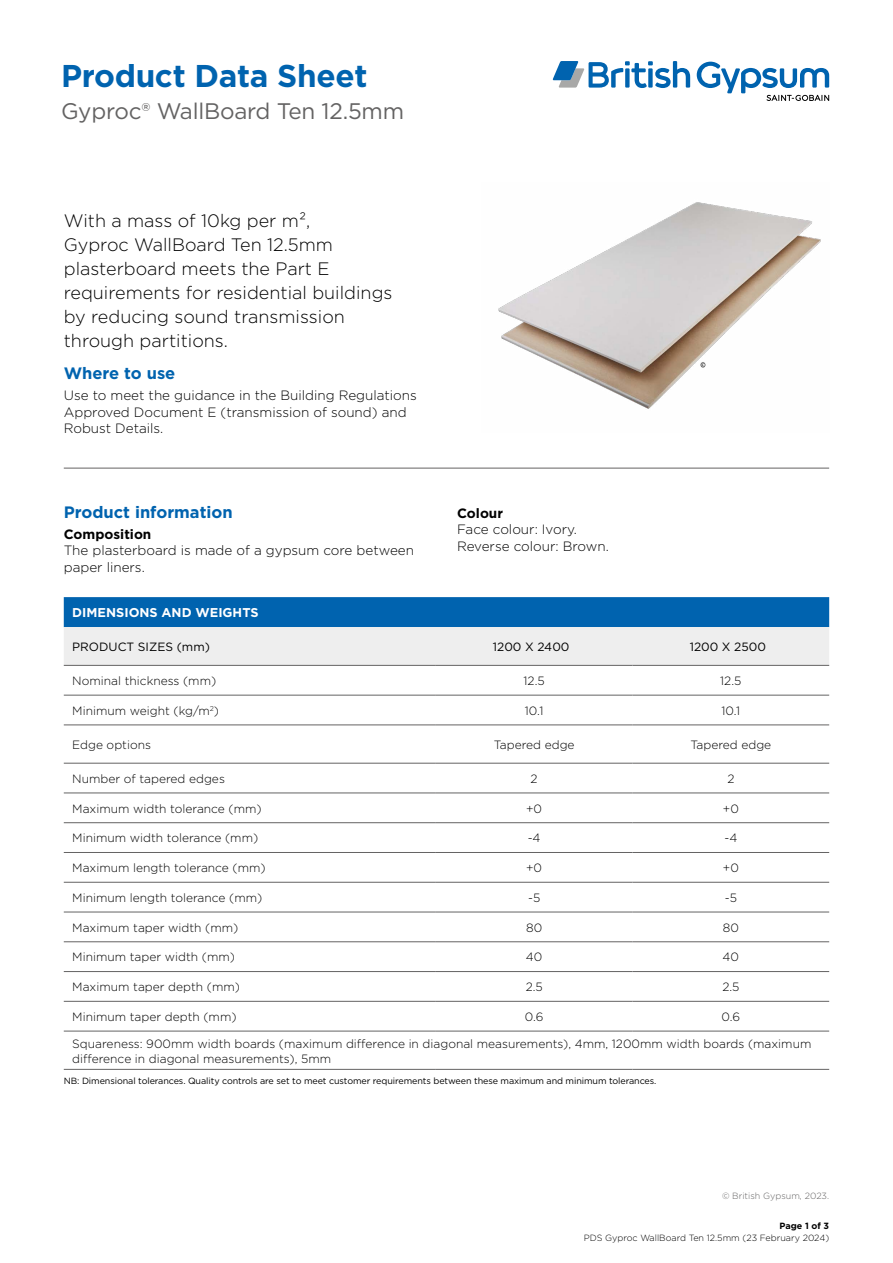
<style>
.page{position:relative;width:893px;height:1263px;background:#fff}
.page>*{position:absolute;margin:0;border:0;box-sizing:border-box;transform-origin:0 0}
.t1{font:700 31.5px "Gotham";letter-spacing:-.01em;color:#0063af}
.t2{font:22.5px "Gotham";letter-spacing:-.01em;color:#646363}
.t3{font:300 18px/24px "Gotham";color:#000}
.t4{font:700 16.5px "Gotham";color:#0063af}
.t5{font:300 13.5px/16.5px "Gotham";color:#000}
.t6{font:700 13.5px "Gotham";color:#000}
.t7{font:700 12.75px "Gotham";color:#fff}
.t8{font:300 12px/15px "Gotham";color:#000}
.t9{font:12px "Gotham";color:#000}
.t10{font:9px "Gotham";letter-spacing:-.01em;color:#000}
.t11{font:300 9px "Gotham";color:#000}
.t12{font:300 9px "Gotham";color:#646363}
.t13{font:700 9px "Gotham";color:#000}
</style>
<div class="page">
<svg style="left:553px;top:61px;width:137px;height:27px"></svg>
<svg style="left:697px;top:62px;width:132px;height:39px"></svg>
<img style="left:498px;top:202px;width:323px;height:207px">
<hr style="left:64px;top:468px;width:765px;height:1px;background:#646363">
<svg style="left:64px;top:597px;width:765px;height:68px;background:#85b0d2"></svg>
<svg style="left:64px;top:694px;width:765px;height:375px"></svg>
<hr style="left:64px;top:665px;width:372px;height:1px;background:#646363">
<hr style="left:436px;top:665px;width:196px;height:1px;background:#646363">
<hr style="left:632px;top:665px;width:197px;height:1px;background:#646363">
<hr style="left:64px;top:695px;width:372px;height:1px;background:#646363">
<hr style="left:436px;top:695px;width:196px;height:1px;background:#646363">
<hr style="left:632px;top:695px;width:197px;height:1px;background:#646363">
<hr style="left:64px;top:724px;width:372px;height:1px;background:#646363">
<hr style="left:436px;top:724px;width:196px;height:1px;background:#646363">
<hr style="left:632px;top:724px;width:197px;height:1px;background:#646363">
<hr style="left:64px;top:763px;width:372px;height:1px;background:#646363">
<hr style="left:436px;top:763px;width:196px;height:1px;background:#646363">
<hr style="left:632px;top:763px;width:197px;height:1px;background:#646363">
<hr style="left:64px;top:792px;width:372px;height:1px;background:#646363">
<hr style="left:436px;top:792px;width:196px;height:1px;background:#646363">
<hr style="left:632px;top:792px;width:197px;height:1px;background:#646363">
<hr style="left:64px;top:822px;width:372px;height:1px;background:#646363">
<hr style="left:436px;top:822px;width:196px;height:1px;background:#646363">
<hr style="left:632px;top:822px;width:197px;height:1px;background:#646363">
<hr style="left:64px;top:852px;width:372px;height:1px;background:#646363">
<hr style="left:436px;top:852px;width:196px;height:1px;background:#646363">
<hr style="left:632px;top:852px;width:197px;height:1px;background:#646363">
<hr style="left:64px;top:882px;width:372px;height:1px;background:#646363">
<hr style="left:436px;top:882px;width:196px;height:1px;background:#646363">
<hr style="left:632px;top:882px;width:197px;height:1px;background:#646363">
<hr style="left:64px;top:912px;width:372px;height:1px;background:#646363">
<hr style="left:436px;top:912px;width:196px;height:1px;background:#646363">
<hr style="left:632px;top:912px;width:197px;height:1px;background:#646363">
<hr style="left:64px;top:941px;width:372px;height:1px;background:#646363">
<hr style="left:436px;top:941px;width:196px;height:1px;background:#646363">
<hr style="left:632px;top:941px;width:197px;height:1px;background:#646363">
<hr style="left:64px;top:971px;width:372px;height:1px;background:#646363">
<hr style="left:436px;top:971px;width:196px;height:1px;background:#646363">
<hr style="left:632px;top:971px;width:197px;height:1px;background:#646363">
<hr style="left:64px;top:1001px;width:372px;height:1px;background:#646363">
<hr style="left:436px;top:1001px;width:196px;height:1px;background:#646363">
<hr style="left:632px;top:1001px;width:197px;height:1px;background:#646363">
<hr style="left:64px;top:1031px;width:372px;height:1px;background:#646363">
<hr style="left:436px;top:1031px;width:196px;height:1px;background:#646363">
<hr style="left:632px;top:1031px;width:197px;height:1px;background:#646363">
<hr style="left:64px;top:1069px;width:372px;height:1px;background:#646363">
<hr style="left:436px;top:1069px;width:196px;height:1px;background:#646363">
<hr style="left:632px;top:1069px;width:197px;height:1px;background:#646363">
<h1 class="t1" style="left:61px;top:55px;width:308px">Product Data Sheet</h1>
<h2 class="t2" style="left:61px;top:96px;width:345px">Gyproc® WallBoard Ten 12.5mm</h2>
<h3 class="t3" style="left:64px;top:208px;width:330px">With a mass of 10kg per m²,<br>Gyproc WallBoard Ten 12.5mm plasterboard meets the Part E requirements for residential buildings by reducing sound transmission through partitions.</h3>
<h3 class="t4" style="left:64px;top:362px;width:113px">Where to use</h3>
<p class="t5" style="left:64px;top:387px;width:355px">Use to meet the guidance in the Building Regulations<br>Approved Document E (transmission of sound) and<br>Robust Details.</p>
<h3 class="t4" style="left:64px;top:501px;width:170px">Product information</h3>
<p class="t6" style="left:64px;top:525px;width:89px">Composition</p>
<p class="t5" style="left:64px;top:542px;width:352px">The plasterboard is made of a gypsum core between paper liners.</p>
<p class="t6" style="left:457px;top:504px;width:47px">Colour</p>
<p class="t5" style="left:457px;top:521px;width:153px">Face colour: Ivory.<br>Reverse colour: Brown.</p>
<p class="t7" style="left:72px;top:604px;width:188px">DIMENSIONS AND WEIGHTS</p>
<p class="t9" style="left:72px;top:639px;width:139px">PRODUCT SIZES (mm)</p>
<p class="t9" style="left:493px;top:639px;width:78px">1200 X 2400</p>
<p class="t9" style="left:690px;top:639px;width:78px">1200 X 2500</p>
<p class="t8" style="left:72px;top:673px;width:146px">Nominal thickness (mm)</p>
<p class="t8" style="left:524px;top:673px;width:23px">12.5</p>
<p class="t8" style="left:720px;top:673px;width:23px">12.5</p>
<p class="t8" style="left:72px;top:703px;width:148px">Minimum weight (kg/m<sup>2</sup>)</p>
<p class="t8" style="left:525px;top:703px;width:20px">10.1</p>
<p class="t8" style="left:722px;top:703px;width:20px">10.1</p>
<p class="t8" style="left:72px;top:737px;width:80px">Edge options</p>
<p class="t8" style="left:494px;top:737px;width:82px">Tapered edge</p>
<p class="t8" style="left:690px;top:737px;width:82px">Tapered edge</p>
<p class="t8" style="left:72px;top:771px;width:154px">Number of tapered edges</p>
<p class="t8" style="left:531px;top:771px;width:9px">2</p>
<p class="t8" style="left:727px;top:771px;width:9px">2</p>
<p class="t8" style="left:72px;top:800px;width:191px">Maximum width tolerance (mm)</p>
<p class="t8" style="left:526px;top:800px;width:17px">+0</p>
<p class="t8" style="left:723px;top:800px;width:17px">+0</p>
<p class="t8" style="left:72px;top:830px;width:187px">Minimum width tolerance (mm)</p>
<p class="t8" style="left:528px;top:830px;width:14px">-4</p>
<p class="t8" style="left:724px;top:830px;width:14px">-4</p>
<p class="t8" style="left:72px;top:860px;width:195px">Maximum length tolerance (mm)</p>
<p class="t8" style="left:526px;top:860px;width:17px">+0</p>
<p class="t8" style="left:723px;top:860px;width:17px">+0</p>
<p class="t8" style="left:72px;top:890px;width:192px">Minimum length tolerance (mm)</p>
<p class="t8" style="left:528px;top:890px;width:14px">-5</p>
<p class="t8" style="left:725px;top:890px;width:14px">-5</p>
<p class="t8" style="left:72px;top:920px;width:168px">Maximum taper width (mm)</p>
<p class="t8" style="left:526px;top:920px;width:18px">80</p>
<p class="t8" style="left:723px;top:920px;width:18px">80</p>
<p class="t8" style="left:72px;top:949px;width:164px">Minimum taper width (mm)</p>
<p class="t8" style="left:526px;top:949px;width:18px">40</p>
<p class="t8" style="left:723px;top:949px;width:18px">40</p>
<p class="t8" style="left:72px;top:979px;width:169px">Maximum taper depth (mm)</p>
<p class="t8" style="left:526px;top:979px;width:19px">2.5</p>
<p class="t8" style="left:722px;top:979px;width:19px">2.5</p>
<p class="t8" style="left:72px;top:1009px;width:166px">Minimum taper depth (mm)</p>
<p class="t8" style="left:525px;top:1009px;width:20px">0.6</p>
<p class="t8" style="left:721px;top:1009px;width:20px">0.6</p>
<p class="t8" style="left:72px;top:1035px;width:741px">Squareness: 900mm width boards (maximum difference in diagonal measurements), 4mm, 1200mm width boards (maximum difference in diagonal measurements), 5mm</p>
<p class="t10" style="left:64px;top:1075px;width:594px">NB: Dimensional tolerances. Quality controls are set to meet customer requirements between these maximum and minimum tolerances.</p>
<p class="t12" style="left:722px;top:1190px;width:109px">© British Gypsum, 2023.</p>
<p class="t13" style="left:779px;top:1219px;width:51px">Page 1 of 3</p>
<p class="t11" style="left:584px;top:1232px;width:247px">PDS Gyproc WallBoard Ten 12.5mm (23 February 2024)</p>
</div>
